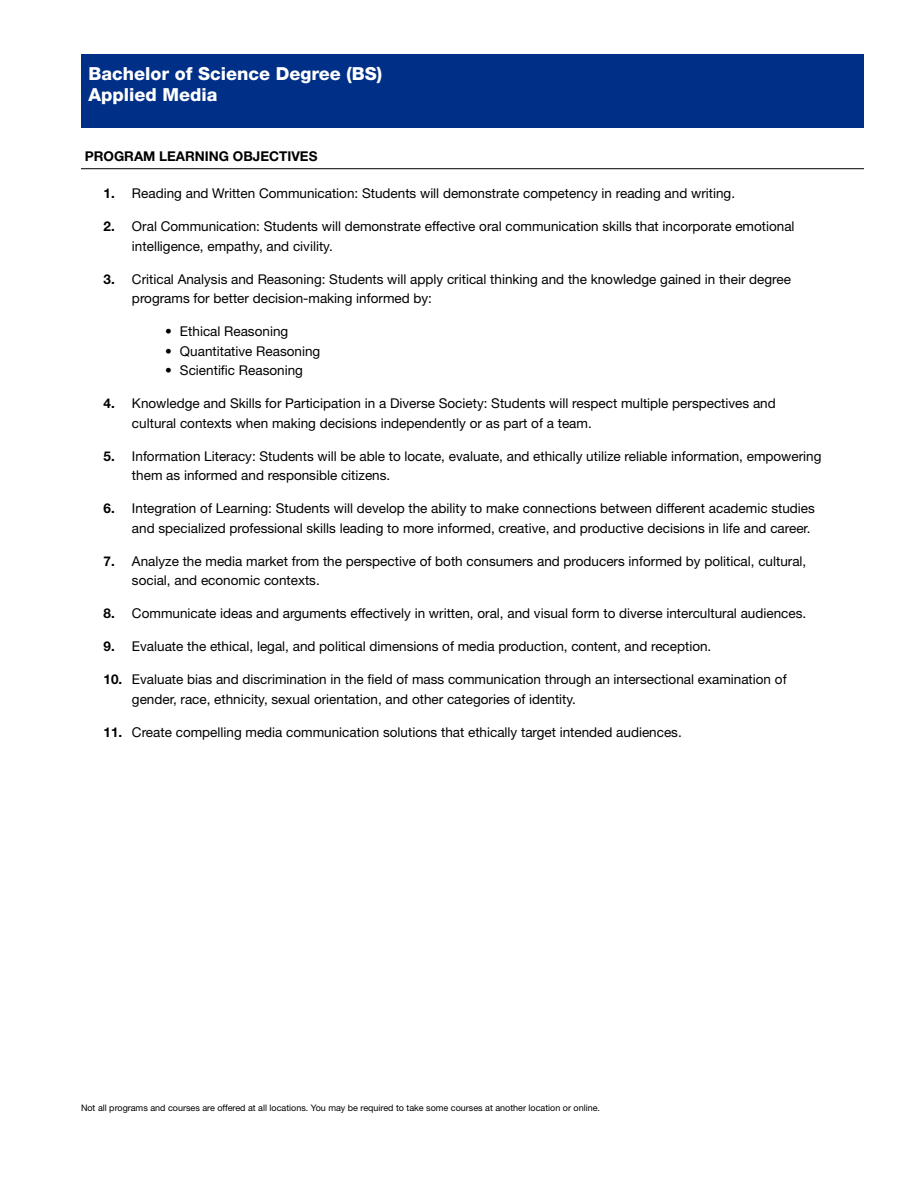
<style>
.page{position:relative;width:918px;height:1188px;background:#fff}
.page>*{position:absolute;margin:0;border:0;box-sizing:border-box;transform-origin:0 0}
.degree{font:800 18px "Helvetica Neue LT Std";color:#fff}
.Numbered_List{font:13.5px/19.5px "Helvetica Neue LT Std";color:#000}
.secondary_bullets{font:13.5px "Helvetica Neue LT Std";color:#000}
.sampleprogramssequen{font:700 13.5px "Helvetica Neue LT Std";color:#000}
.course{font:9px "Helvetica Neue LT Std";color:#000}
.s1{font-weight:700}
</style>
<div class="page">
<div style="left:81px;top:54px;width:783px;height:73px;background:#002f87"></div>
<hr style="left:81px;top:168px;width:783px;height:1px;background:#000">
<p class="degree" style="left:88px;top:63px;width:295px">Bachelor of Science Degree (BS)</p>
<p class="degree" style="left:88px;top:84px;width:131px">Applied Media</p>
<p class="sampleprogramssequen" style="left:85px;top:148px;width:234px">PROGRAM LEARNING OBJECTIVES</p>
<p class="Numbered_List" style="left:104px;top:184px;width:633px"><span class="s1">1.</span> Reading and Written Communication: Students will demonstrate competency in reading and writing.</p>
<p class="Numbered_List" style="left:132px;top:217px;width:664px;text-indent:-28px"><span class="s1">2.</span> Oral Communication: Students will demonstrate effective oral communication skills that incorporate emotional intelligence, empathy, and civility.</p>
<p class="Numbered_List" style="left:132px;top:269px;width:661px;text-indent:-28px"><span class="s1">3.</span> Critical Analysis and Reasoning: Students will apply critical thinking and the knowledge gained in their degree programs for better decision-making informed by:</p>
<p class="secondary_bullets" style="left:165px;top:323px;width:125px">• Ethical Reasoning</p>
<p class="secondary_bullets" style="left:165px;top:343px;width:157px">• Quantitative Reasoning</p>
<p class="secondary_bullets" style="left:165px;top:362px;width:139px">• Scientific Reasoning</p>
<p class="Numbered_List" style="left:132px;top:394px;width:645px;text-indent:-28px"><span class="s1">4.</span> Knowledge and Skills for Participation in a Diverse Society: Students will respect multiple perspectives and cultural contexts when making decisions independently or as part of a team.</p>
<p class="Numbered_List" style="left:132px;top:446px;width:691px;text-indent:-28px"><span class="s1">5.</span> Information Literacy: Students will be able to locate, evaluate, and ethically utilize reliable information, empowering them as informed and responsible citizens.</p>
<p class="Numbered_List" style="left:132px;top:499px;width:684px;text-indent:-28px"><span class="s1">6.</span> Integration of Learning: Students will develop the ability to make connections between different academic studies and specialized professional skills leading to more informed, creative, and productive decisions in life and career.</p>
<p class="Numbered_List" style="left:132px;top:551px;width:676px;text-indent:-28px"><span class="s1">7.</span> Analyze the media market from the perspective of both consumers and producers informed by political, cultural, social, and economic contexts.</p>
<p class="Numbered_List" style="left:104px;top:604px;width:704px"><span class="s1">8.</span> Communicate ideas and arguments effectively in written, oral, and visual form to diverse intercultural audiences.</p>
<p class="Numbered_List" style="left:104px;top:637px;width:609px"><span class="s1">9.</span> Evaluate the ethical, legal, and political dimensions of media production, content, and reception.</p>
<p class="Numbered_List" style="left:132px;top:670px;width:656px;text-indent:-28px"><span class="s1">10.</span> Evaluate bias and discrimination in the field of mass communication through an intersectional examination of gender, race, ethnicity, sexual orientation, and other categories of identity.</p>
<p class="Numbered_List" style="left:104px;top:722px;width:580px"><span class="s1">11.</span> Create compelling media communication solutions that ethically target intended audiences.</p>
<p class="course" style="left:81px;top:1103px;width:521px">Not all programs and courses are offered at all locations. You may be required to take some courses at another location or online.</p>
</div>
